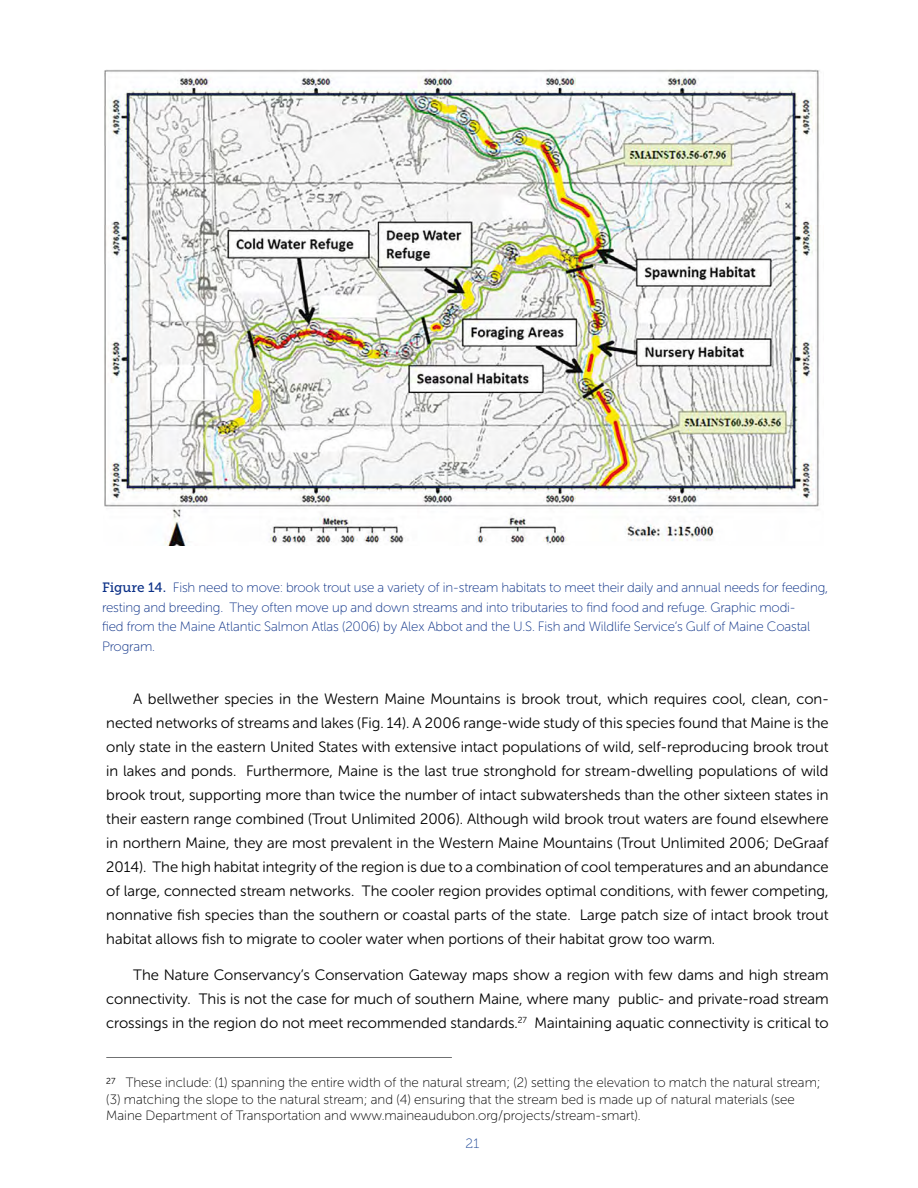
<style>
.page{position:relative;width:918px;height:1188px;background:#fff}
.page>*{position:absolute;margin:0;border:0;box-sizing:border-box;transform-origin:0 0}
.t1{font:15px/24px "Museo Sans Rounded 300";color:#000;text-align:justify}
.t2{font:13.5px/19.5px "Museo Sans Rounded 100";letter-spacing:-.01em;color:#0b3087}
.t3{font:13.5px/16.5px "Museo Sans Rounded 100";color:#000}
.t4{font:13.5px "Museo Slab 100";color:#204997}
.s1{font-family:"Museo Slab 500"}
</style>
<div class="page">
<hr style="left:106px;top:1057px;width:346px;height:1px;background:#707172">
<img style="left:104px;top:69px;width:716px;height:477px">
<p class="t2" style="left:102px;top:578px;width:728px"><span class="s1">Figure 14.</span> Fish need to move: brook trout use a variety of in-stream habitats to meet their daily and annual needs for feeding, resting and breeding. They often move up and down streams and into tributaries to find food and refuge. Graphic modi-<br>fied from the Maine Atlantic Salmon Atlas (2006) by Alex Abbot and the U.S. Fish and Wildlife Service’s Gulf of Maine Coastal Program.</p>
<p class="t1" style="left:106px;top:686px;width:724px;text-indent:27px">A bellwether species in the Western Maine Mountains is brook trout, which requires cool, clean, con&shy;nected networks of streams and lakes (Fig. 14). A 2006 range-wide study of this species found that Maine is the only state in the eastern United States with extensive intact populations of wild, self-reproducing brook trout in lakes and ponds. Furthermore, Maine is the last true stronghold for stream-dwelling populations of wild brook trout, supporting more than twice the number of intact subwatersheds than the other sixteen states in their eastern range combined (Trout Unlimited 2006). Although wild brook trout waters are found elsewhere in northern Maine, they are most prevalent in the Western Maine Mountains (Trout Unlimited 2006; DeGraaf 2014). The high habitat integrity of the region is due to a combination of cool temperatures and an abundance of large, connected stream networks. The cooler region provides optimal conditions, with fewer competing, nonnative fish species than the southern or coastal parts of the state. Large patch size of intact brook trout habitat allows fish to migrate to cooler water when portions of their habitat grow too warm.</p>
<p class="t1" style="left:106px;top:962px;width:724px;text-indent:27px">The Nature Conservancy’s Conservation Gateway maps show a region with few dams and high stream connectivity. This is not the case for much of southern Maine, where many public- and private-road stream crossings in the region do not meet recommended standards.<sup>27</sup> Maintaining aquatic connectivity is critical to</p>
<p class="t3" style="left:106px;top:1075px;width:716px"><sup>27</sup> These include: (1) spanning the entire width of the natural stream; (2) setting the elevation to match the natural stream; (3) matching the slope to the natural stream; and (4) ensuring that the stream bed is made up of natural materials (see<br>Maine Department of Transportation and www.maineaudubon.org/projects/stream-smart).</p>
<p class="t4" style="left:466px;top:1136px;width:15px">21</p>
</div>
